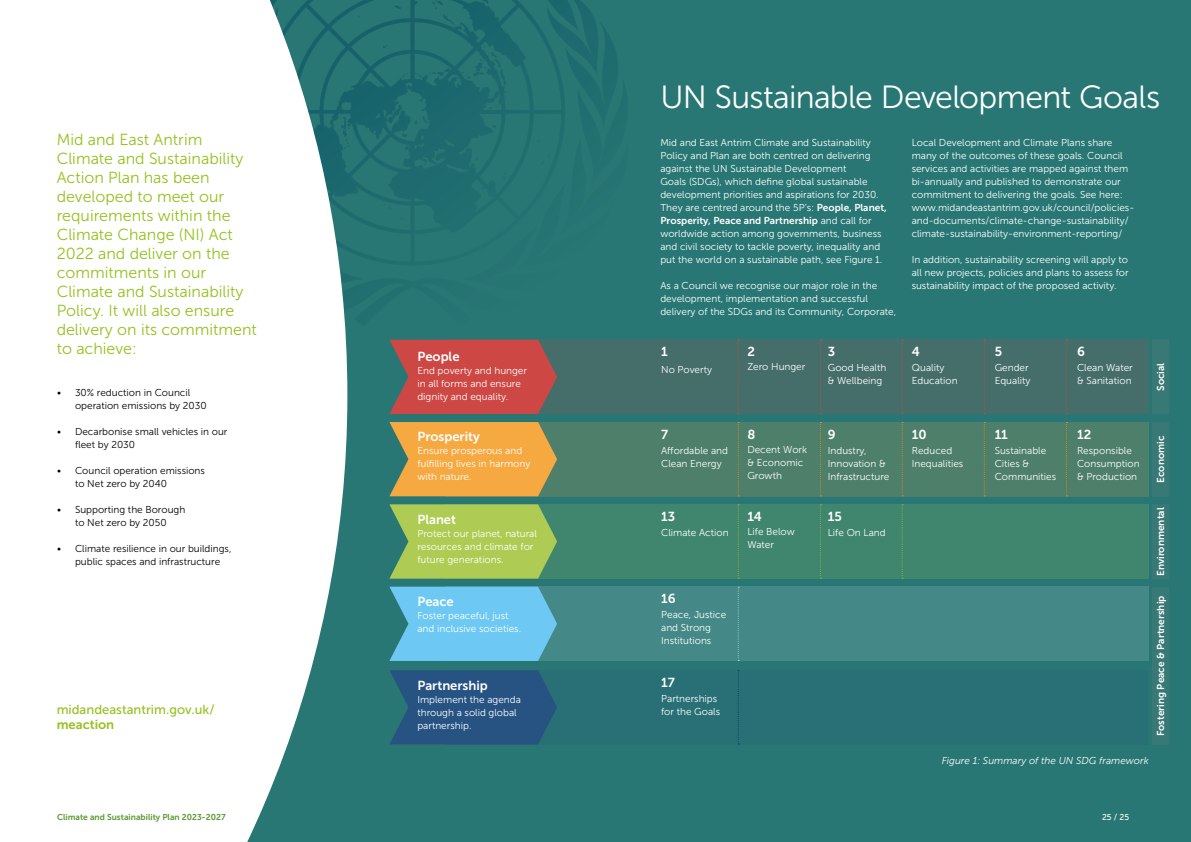
<style>
.page{position:relative;width:1191px;height:842px;background:#297774}
.page>*{position:absolute;margin:0;border:0;box-sizing:border-box;transform-origin:0 0}
.t1{font:32px "Museo Sans 300";letter-spacing:-.02em;color:#fff}
.t2{font:16px/19px "Museo Sans 300";color:#95c11f}
.t3{font:13px "Museo Sans 700";color:#fff}
.t4{font:13px "Museo Sans 500";color:#95c11f}
.t5{font:13px "Museo Sans 700";color:#95c11f}
.t6{font:10px/13px "Museo Sans 300";color:#fff}
.t7{font:10px/13px "Museo Sans 300";color:#000}
.t8{font:10px "Museo Sans 700";color:#fff}
.t9{font:italic 10px "Museo Sans 300";color:#fff}
.t10{font:8.5px "Museo Sans 700";color:#5c9833}
.t11{font:8.5px "Museo Sans 500";color:#fff}
.s1{font-family:"Museo Sans 700"}
.s2{font-family:"Museo Sans 300"}
</style>
<div class="page">
<div style="left:445px;top:340px;width:703px;height:74px;background:#456e6b"></div>
<svg style="left:0;top:0;width:347px;height:842px;background:#edf3f3"></svg>
<svg style="left:389px;top:340px;width:168px;height:74px;background:#bb4c49"></svg>
<div style="left:445px;top:422px;width:703px;height:74px;background:#4d7f6b"></div>
<svg style="left:389px;top:422px;width:168px;height:74px;background:#e0a346"></svg>
<div style="left:445px;top:504px;width:703px;height:75px;background:#40866e"></div>
<svg style="left:389px;top:504px;width:168px;height:75px;background:#9ec256"></svg>
<div style="left:445px;top:587px;width:703px;height:74px;background:#448988"></div>
<div style="left:1152px;top:504px;width:16px;height:75px;background:#387875"></div>
<div style="left:1152px;top:422px;width:16px;height:75px;background:#387875"></div>
<div style="left:1152px;top:339px;width:16px;height:75px;background:#387875"></div>
<svg style="left:389px;top:587px;width:168px;height:74px;background:#66c0e5"></svg>
<div style="left:445px;top:670px;width:703px;height:74px;background:#287076"></div>
<svg style="left:389px;top:670px;width:168px;height:74px;background:#275681"></svg>
<svg style="left:737px;top:339px;width:2px;height:75px"></svg>
<svg style="left:820px;top:339px;width:1px;height:75px"></svg>
<svg style="left:901px;top:339px;width:2px;height:75px"></svg>
<svg style="left:983px;top:339px;width:2px;height:75px"></svg>
<svg style="left:1066px;top:339px;width:1px;height:75px"></svg>
<svg style="left:737px;top:422px;width:2px;height:74px"></svg>
<svg style="left:820px;top:422px;width:1px;height:74px"></svg>
<svg style="left:901px;top:422px;width:2px;height:74px"></svg>
<svg style="left:983px;top:422px;width:2px;height:74px"></svg>
<svg style="left:1066px;top:422px;width:1px;height:74px"></svg>
<svg style="left:737px;top:504px;width:2px;height:75px"></svg>
<svg style="left:820px;top:504px;width:1px;height:75px"></svg>
<svg style="left:901px;top:504px;width:2px;height:75px"></svg>
<svg style="left:737px;top:587px;width:2px;height:74px"></svg>
<svg style="left:738px;top:670px;width:1px;height:74px"></svg>
<div style="left:1152px;top:587px;width:16px;height:157px;background:#387875"></div>
<p class="t2" style="left:57px;top:130px;width:202px">Mid and East Antrim<br>Climate and Sustainability<br>Action Plan has been developed to meet our requirements within the<br>Climate Change (NI) Act<br>2022 and deliver on the commitments in our<br>Climate and Sustainability<br>Policy. It will also ensure delivery on its commitment to achieve:</p>
<p class="t7" style="left:75px;top:386px;width:133px;text-indent:-18px">• 30% reduction in Council operation emissions by 2030</p>
<p class="t7" style="left:75px;top:425px;width:154px;text-indent:-18px">• Decarbonise small vehicles in our fleet by 2030</p>
<p class="t7" style="left:75px;top:464px;width:131px;text-indent:-18px">• Council operation emissions to Net zero by 2040</p>
<p class="t7" style="left:57px;top:503px;width:130px;text-align:center">• Supporting the Borough to Net zero by 2050</p>
<p class="t7" style="left:75px;top:542px;width:158px;text-indent:-18px">• Climate resilience in our buildings, public spaces and infrastructure</p>
<h3 class="t4" style="left:57px;top:702px;width:159px">midandeastantrim.gov.uk/</h3>
<h3 class="t5" style="left:57px;top:717px;width:59px">meaction</h3>
<h3 class="t3" style="left:417px;top:349px;width:44px">People</h3>
<p class="t6" style="left:417px;top:364px;width:111px">End poverty and hunger in all forms and ensure dignity and equality.</p>
<h3 class="t3" style="left:417px;top:430px;width:64px">Prosperity</h3>
<p class="t6" style="left:417px;top:445px;width:114px">Ensure prosperous and fulfilling lives in harmony with nature.</p>
<h3 class="t3" style="left:417px;top:512px;width:40px">Planet</h3>
<p class="t6" style="left:417px;top:527px;width:121px">Protect our planet, natural resources and climate for future generations.</p>
<h3 class="t3" style="left:417px;top:594px;width:38px">Peace</h3>
<p class="t6" style="left:417px;top:609px;width:105px">Foster peaceful, just and inclusive societies.</p>
<h3 class="t3" style="left:417px;top:678px;width:72px">Partnership</h3>
<p class="t6" style="left:417px;top:693px;width:105px">Implement the agenda through a solid global partnership.</p>
<h1 class="t1" style="left:660px;top:80px;width:501px">UN Sustainable Development Goals</h1>
<p class="t6" style="left:660px;top:137px;width:228px">Mid and East Antrim Climate and Sustainability Policy and Plan are both centred on delivering against the UN Sustainable Development<br>Goals (SDGs), which define global sustainable development priorities and aspirations for 2030.<br>They are centred around the 5P’s: <span class="s1">People, Planet,</span></p>
<p class="t8" style="left:660px;top:215px;width:213px">Prosperity, Peace and Partnership <span class="s2">and call for</span></p>
<p class="t6" style="left:660px;top:228px;width:223px">worldwide action among governments, business and civil society to tackle poverty, inequality and put the world on a sustainable path, see Figure 1.</p>
<p class="t6" style="left:660px;top:280px;width:237px">As a Council we recognise our major role in the development, implementation and successful delivery of the SDGs and its Community, Corporate,</p>
<p class="t6" style="left:911px;top:137px;width:224px">Local Development and Climate Plans share many of the outcomes of these goals. Council services and activities are mapped against them bi-annually and published to demonstrate our commitment to delivering the goals. See here: www.midandeastantrim.gov.uk/council/policies&shy;and-documents/climate-change-sustainability/ climate-sustainability-environment-reporting/</p>
<p class="t6" style="left:911px;top:254px;width:218px;text-align:justify">In addition, sustainability screening will apply to all new projects, policies and plans to assess for sustainability impact of the proposed activity.</p>
<h3 class="t3" style="left:661px;top:344px;width:8px">1</h3>
<h3 class="t3" style="left:747px;top:344px;width:9px">2</h3>
<h3 class="t3" style="left:827px;top:344px;width:9px">3</h3>
<h3 class="t3" style="left:911px;top:344px;width:10px">4</h3>
<h3 class="t3" style="left:994px;top:344px;width:9px">5</h3>
<h3 class="t3" style="left:1077px;top:344px;width:9px">6</h3>
<p class="t6" style="left:747px;top:360px;width:60px">Zero Hunger</p>
<p class="t6" style="left:1077px;top:361px;width:57px">Clean Water &amp; Sanitation</p>
<p class="t6" style="left:661px;top:363px;width:52px">No Poverty</p>
<p class="t6" style="left:827px;top:361px;width:60px">Good Health &amp; Wellbeing</p>
<p class="t6" style="left:911px;top:361px;width:47px">Quality<br>Education</p>
<p class="t6" style="left:994px;top:361px;width:37px">Gender<br>Equality</p>
<p class="t8" style="left:1155px;top:391px;width:30px;rotate:-90deg">Social</p>
<h3 class="t3" style="left:661px;top:427px;width:9px">7</h3>
<h3 class="t3" style="left:747px;top:427px;width:9px">8</h3>
<h3 class="t3" style="left:827px;top:427px;width:9px">9</h3>
<h3 class="t3" style="left:911px;top:427px;width:16px">10</h3>
<h3 class="t3" style="left:994px;top:427px;width:15px">11</h3>
<h3 class="t3" style="left:1077px;top:427px;width:16px">12</h3>
<p class="t6" style="left:747px;top:443px;width:61px">Decent Work &amp; Economic<br>Growth</p>
<p class="t6" style="left:1077px;top:444px;width:64px">Responsible<br>Consumption &amp; Production</p>
<p class="t6" style="left:661px;top:444px;width:68px">Affordable and<br>Clean Energy</p>
<p class="t6" style="left:827px;top:444px;width:63px">Industry,<br>Innovation &amp;<br>Infrastructure</p>
<p class="t6" style="left:911px;top:444px;width:53px">Reduced<br>Inequalities</p>
<p class="t6" style="left:994px;top:444px;width:63px">Sustainable<br>Cities &amp;<br>Communities</p>
<h3 class="t3" style="left:661px;top:509px;width:16px">13</h3>
<h3 class="t3" style="left:747px;top:509px;width:16px">14</h3>
<h3 class="t3" style="left:827px;top:509px;width:16px">15</h3>
<p class="t6" style="left:661px;top:526px;width:69px">Climate Action</p>
<p class="t6" style="left:747px;top:525px;width:49px">Life Below</p>
<p class="t6" style="left:827px;top:526px;width:59px">Life On Land</p>
<p class="t6" style="left:747px;top:538px;width:28px">Water</p>
<h3 class="t3" style="left:661px;top:591px;width:16px">16</h3>
<p class="t6" style="left:661px;top:608px;width:67px">Peace, Justice and Strong<br>Institutions</p>
<h3 class="t3" style="left:661px;top:675px;width:15px">17</h3>
<p class="t6" style="left:661px;top:692px;width:61px">Partnerships for the Goals</p>
<p class="t8" style="left:1155px;top:483px;width:49px;rotate:-90deg">Economic</p>
<p class="t8" style="left:1155px;top:576px;width:70px;rotate:-90deg">Environmental</p>
<p class="t8" style="left:1155px;top:736px;width:142px;rotate:-90deg">Fostering Peace &amp; Partnership</p>
<p class="t9" style="left:941px;top:755px;width:208px">Figure 1: Summary of the UN SDG framework</p>
<p class="t10" style="left:57px;top:812px;width:170px">Climate and Sustainability Plan 2023-2027</p>
<p class="t11" style="left:1102px;top:812px;width:29px">25 / 25</p>
</div>
